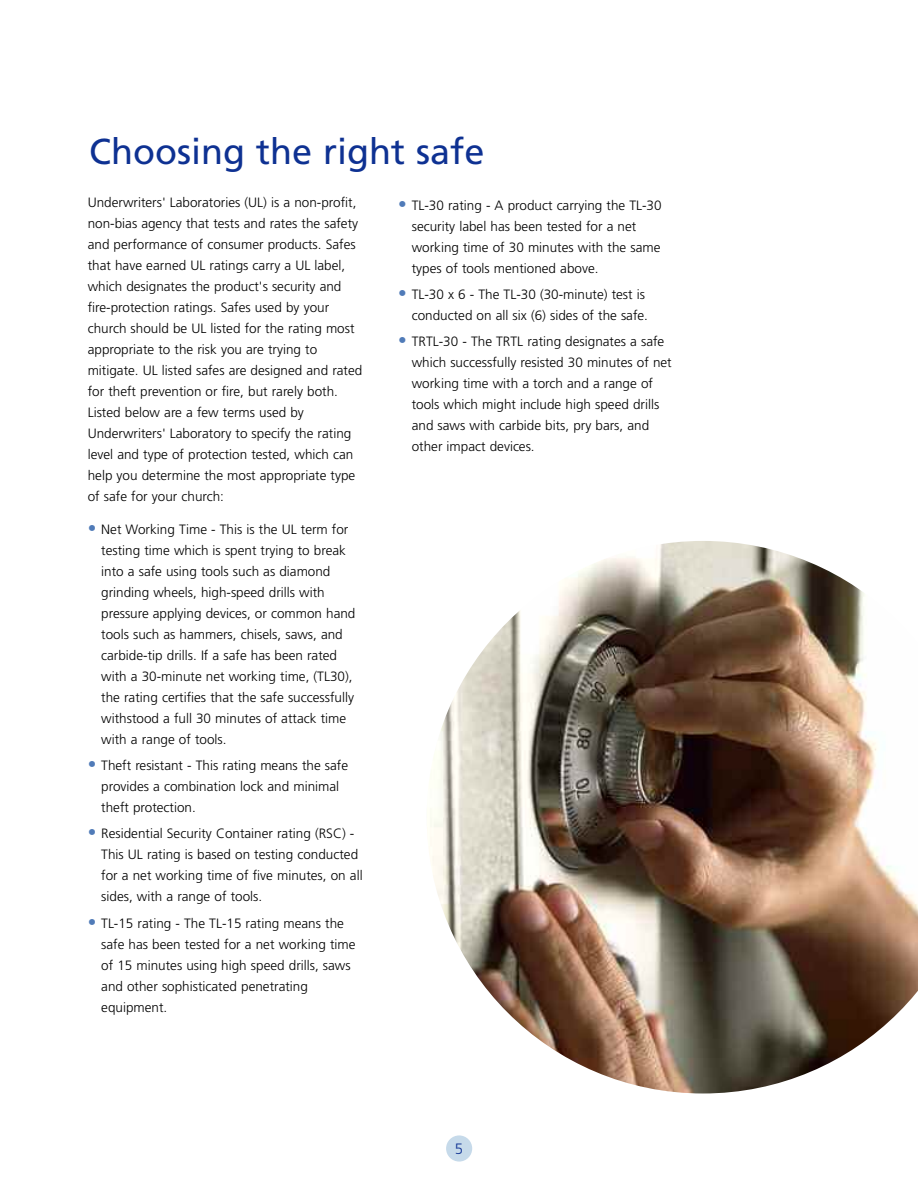
<style>
.page{position:relative;width:918px;height:1188px;background:#fff}
.page>*{position:absolute;margin:0;border:0;box-sizing:border-box;transform-origin:0 0}
.t1{font:36px "Frutiger";color:#0e3192}
.t2{font:300 15px "Frutiger";color:#0e3192}
.t3{font:300 13.5px/21px "Frutiger";color:#000}
.s1{font-size:17.25px;color:#507bb8}
</style>
<div class="page">
<div style="left:446px;top:1135px;width:26px;height:27px;background:#c6daea;border-radius:50%"></div>
<img style="left:427px;top:541px;width:491px;height:553px">
<h1 class="t1" style="left:89px;top:136px;width:397px">Choosing the right safe</h1>
<p class="t3" style="left:88px;top:193px;width:276px">Underwriters' Laboratories (UL) is a non-profit, non-bias agency that tests and rates the safety and performance of consumer products. Safes that have earned UL ratings carry a UL label, which designates the product's security and fire-protection ratings. Safes used by your church should be UL listed for the rating most appropriate to the risk you are trying to mitigate. UL listed safes are designed and rated for theft prevention or fire, but rarely both.<br>Listed below are a few terms used by Underwriters' Laboratory to specify the rating level and type of protection tested, which can help you determine the most appropriate type of safe for your church:</p>
<p class="t3" style="left:101px;top:520px;width:256px;text-indent:-13px"><span class="s1">•</span> Net Working Time - This is the UL term for testing time which is spent trying to break into a safe using tools such as diamond grinding wheels, high-speed drills with pressure applying devices, or common hand tools such as hammers, chisels, saws, and carbide-tip drills. If a safe has been rated with a 30-minute net working time, (TL30), the rating certifies that the safe successfully withstood a full 30 minutes of attack time with a range of tools.</p>
<p class="t3" style="left:101px;top:756px;width:248px;text-indent:-14px"><span class="s1">•</span> Theft resistant - This rating means the safe provides a combination lock and minimal theft protection.</p>
<p class="t3" style="left:101px;top:824px;width:263px;text-indent:-14px"><span class="s1">•</span> Residential Security Container rating (RSC) - This UL rating is based on testing conducted for a net working time of five minutes, on all sides, with a range of tools.</p>
<p class="t3" style="left:101px;top:914px;width:256px;text-indent:-14px"><span class="s1">•</span> TL-15 rating - The TL-15 rating means the safe has been tested for a net working time of 15 minutes using high speed drills, saws and other sophisticated penetrating equipment.</p>
<p class="t3" style="left:412px;top:195px;width:251px;text-indent:-14px"><span class="s1">•</span> TL-30 rating - A product carrying the TL-30 security label has been tested for a net working time of 30 minutes with the same types of tools mentioned above.</p>
<p class="t3" style="left:398px;top:285px;width:251px;text-align:right"><span class="s1">•</span> TL-30 x 6 - The TL-30 (30-minute) test is conducted on all six (6) sides of the safe.</p>
<p class="t3" style="left:412px;top:332px;width:262px;text-indent:-14px"><span class="s1">•</span> TRTL-30 - The TRTL rating designates a safe which successfully resisted 30 minutes of net working time with a torch and a range of tools which might include high speed drills and saws with carbide bits, pry bars, and other impact devices.</p>
<p class="t2" style="left:455px;top:1143px;width:10px">5</p>
</div>
